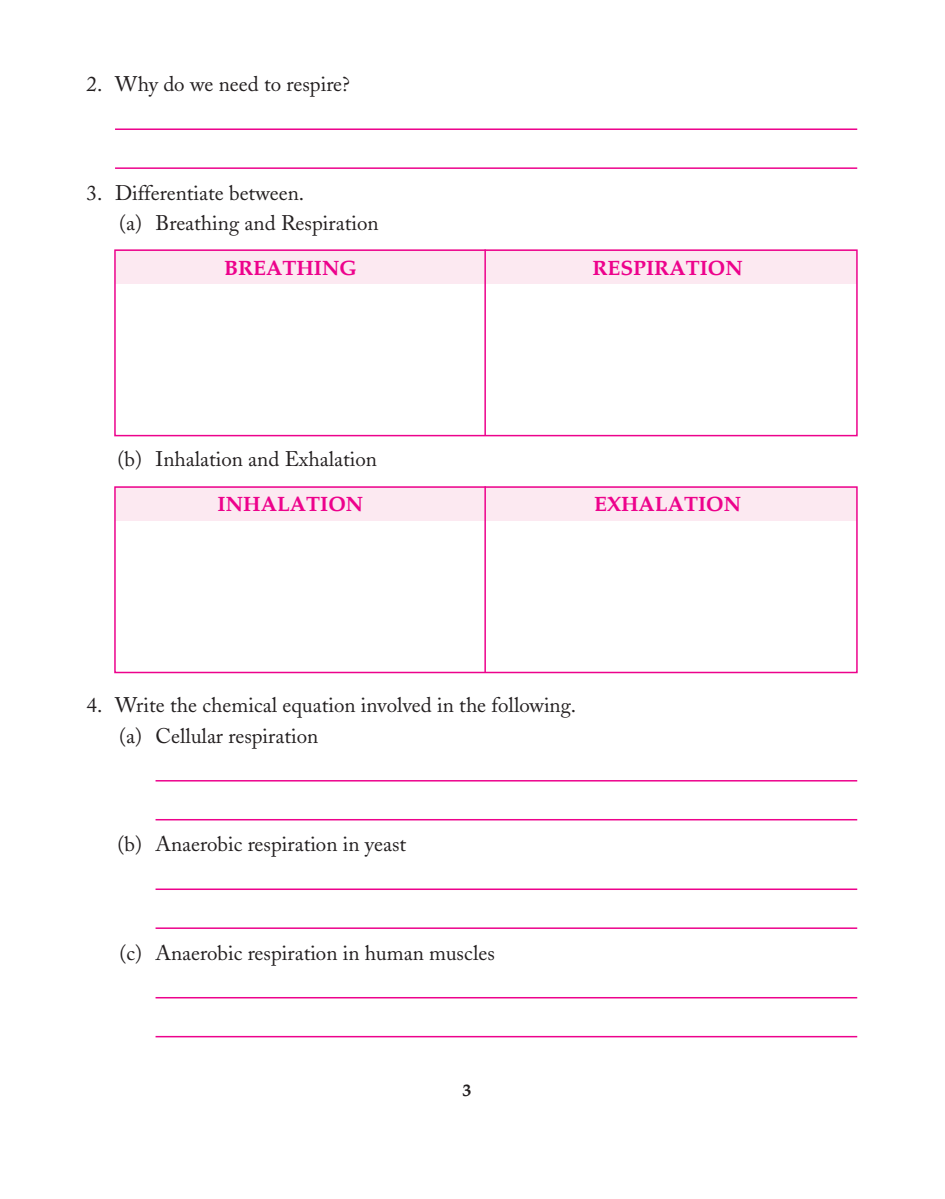
<style>
.page{position:relative;width:945px;height:1199px;background:#fff}
.page>*{position:absolute;margin:0;border:0;box-sizing:border-box;transform-origin:0 0}
.body_text{font:21px "Adobe Caslon";color:#231f20}
.mcq_tab{font:21px "Adobe Caslon";color:#231f20}
.table_tab{font:700 21px "Palatino";color:#ed028c}
.t1{font:700 18px "Palatino";color:#231f20}
</style>
<div class="page">
<div style="left:115px;top:486px;width:742px;height:35px;background:#fce9f1"></div>
<div style="left:114px;top:486px;width:744px;height:187px;border:2px solid #ed028c"></div>
<hr style="left:484px;top:486px;width:2px;height:186px;background:#ed028c">
<div style="left:115px;top:249px;width:742px;height:35px;background:#fce9f1"></div>
<div style="left:114px;top:249px;width:744px;height:187px;border:2px solid #ed028c"></div>
<hr style="left:484px;top:249px;width:2px;height:186px;background:#ed028c">
<hr style="left:115px;top:128px;width:742px;height:2px;background:#ed028c">
<hr style="left:115px;top:167px;width:742px;height:2px;background:#ed028c">
<hr style="left:156px;top:780px;width:701px;height:1px;background:#ed028c">
<hr style="left:156px;top:819px;width:701px;height:1px;background:#ed028c">
<hr style="left:156px;top:888px;width:701px;height:2px;background:#ed028c">
<hr style="left:156px;top:927px;width:701px;height:2px;background:#ed028c">
<hr style="left:156px;top:997px;width:701px;height:1px;background:#ed028c">
<hr style="left:156px;top:1036px;width:701px;height:1px;background:#ed028c">
<p class="body_text" style="left:87px;top:72px;width:265px">2. Why do we need to respire?</p>
<p class="body_text" style="left:87px;top:180px;width:219px">3. Differentiate between.</p>
<p class="body_text" style="left:119px;top:211px;width:261px">(a) Breathing and Respiration</p>
<p class="table_tab" style="left:224px;top:255px;width:134px">BREATHING</p>
<p class="table_tab" style="left:592px;top:255px;width:152px">RESPIRATION</p>
<p class="body_text" style="left:118px;top:447px;width:261px">(b) Inhalation and Exhalation</p>
<p class="table_tab" style="left:218px;top:491px;width:147px">INHALATION</p>
<p class="table_tab" style="left:594px;top:491px;width:149px">EXHALATION</p>
<p class="body_text" style="left:87px;top:692px;width:491px">4. Write the chemical equation involved in the following.</p>
<p class="mcq_tab" style="left:119px;top:723px;width:201px">(a) Cellular respiration</p>
<p class="mcq_tab" style="left:118px;top:831px;width:290px">(b) Anaerobic respiration in yeast</p>
<p class="mcq_tab" style="left:120px;top:940px;width:377px">(c) Anaerobic respiration in human muscles</p>
<p class="t1" style="left:463px;top:1079px;width:10px">3</p>
</div>
